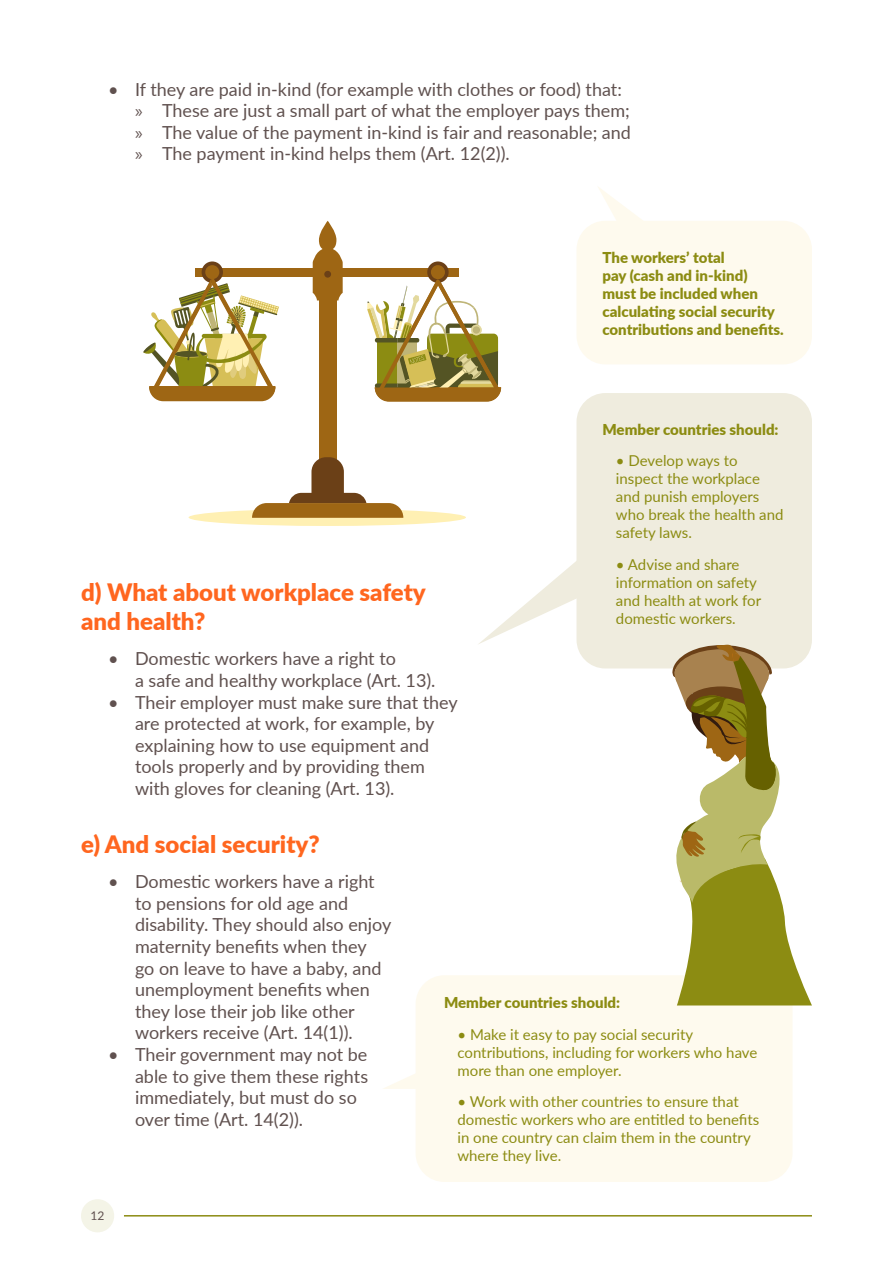
<style>
.page{position:relative;width:893px;height:1263px;background:#fff}
.page>*{position:absolute;margin:0;border:0;box-sizing:border-box;transform-origin:0 0}
.t1{font:900 24px/28.8px "Lato";color:#ff661f}
.t2{font:18px/21.6px "Lato";color:#60514f}
.t3{font:15px/18px "Lato";color:#8c8c12}
.t4{font:900 15px/18px "Lato";color:#8c8c12}
.t5{font:12px "Lato";color:#60514f}
.s1{font-family:"Myriad Pro"}
</style>
<div class="page">
<div style="left:81px;top:1199px;width:33px;height:33px;background:#f4f4e7;border-radius:50%"></div>
<hr style="left:124px;top:1215px;width:688px;height:1px;background:#8c8c12">
<div style="left:576px;top:221px;width:236px;height:143px;background:#fefaee;border-radius:29px"></div>
<div style="left:576px;top:393px;width:236px;height:275px;background:#efecde;border-radius:29px"></div>
<div style="left:416px;top:975px;width:376px;height:207px;background:#fefaee;border-radius:29px"></div>
<svg style="left:598px;top:187px;width:45px;height:34px"></svg>
<svg style="left:479px;top:547px;width:98px;height:98px"></svg>
<svg style="left:672px;top:645px;width:140px;height:360px"></svg>
<svg style="left:383px;top:1073px;width:33px;height:16px"></svg>
<div style="left:189px;top:509px;width:277px;height:17px;background:#fff0b3;border-radius:50%"></div>
<div style="left:195px;top:268px;width:263px;height:9px;background:#9e6614"></div>
<svg style="left:202px;top:261px;width:21px;height:22px"></svg>
<div style="left:205px;top:265px;width:14px;height:14px;background:#9e6614;border-radius:50%"></div>
<div style="left:319px;top:300px;width:17px;height:159px;background:#9e6614"></div>
<svg style="left:252px;top:457px;width:151px;height:61px"></svg>
<svg style="left:313px;top:221px;width:30px;height:79px"></svg>
<svg style="left:427px;top:261px;width:22px;height:22px"></svg>
<div style="left:431px;top:265px;width:14px;height:14px;background:#9e6614;border-radius:50%"></div>
<svg style="left:143px;top:278px;width:136px;height:123px"></svg>
<svg style="left:367px;top:279px;width:134px;height:123px"></svg>
<p class="t2" style="left:135px;top:77px;width:497px;text-indent:-27px">• If they are paid in-kind (for example with clothes or food) that: <span class="s1">»</span> These are just a small part of what the employer pays them; <span class="s1">»</span> The value of the payment in-kind is fair and reasonable; and <span class="s1">»</span> The payment in-kind helps them (Art. 12(2)).</p>
<p class="t4" style="left:602px;top:247px;width:183px">The workers’ total<br>pay (cash and in-kind) must be included when calculating social security contributions and benefits.</p>
<p class="t4" style="left:602px;top:420px;width:178px">Member countries should:</p>
<p class="t3" style="left:616px;top:451px;width:169px">• Develop ways to inspect the workplace and punish employers who break the health and safety laws.</p>
<p class="t3" style="left:616px;top:555px;width:147px">• Advise and share information on safety and health at work for domestic workers.</p>
<h1 class="t1" style="left:81px;top:577px;width:346px">d) What about workplace safety and health?</h1>
<p class="t2" style="left:135px;top:647px;width:302px;text-indent:-27px">• Domestic workers have a right to<br>a safe and healthy workplace (Art. 13).</p>
<p class="t2" style="left:135px;top:690px;width:324px;text-indent:-27px">• Their employer must make sure that they are protected at work, for example, by explaining how to use equipment and tools properly and by providing them with gloves for cleaning (Art. 13).</p>
<h1 class="t1" style="left:81px;top:829px;width:240px">e) And social security?</h1>
<p class="t2" style="left:135px;top:870px;width:258px;text-indent:-27px">• Domestic workers have a right to pensions for old age and disability. They should also enjoy maternity benefits when they<br>go on leave to have a baby, and unemployment benefits when they lose their job like other workers receive (Art. 14(1)).</p>
<p class="t2" style="left:135px;top:1043px;width:235px;text-indent:-27px">• Their government may not be able to give them these rights immediately, but must do so over time (Art. 14(2)).</p>
<p class="t4" style="left:444px;top:993px;width:178px">Member countries should:</p>
<p class="t3" style="left:457px;top:1024px;width:301px">• Make it easy to pay social security contributions, including for workers who have more than one employer.</p>
<p class="t3" style="left:457px;top:1092px;width:303px">• Work with other countries to ensure that domestic workers who are entitled to benefits in one country can claim them in the country where they live.</p>
<p class="t5" style="left:91px;top:1207px;width:15px">12</p>
</div>
